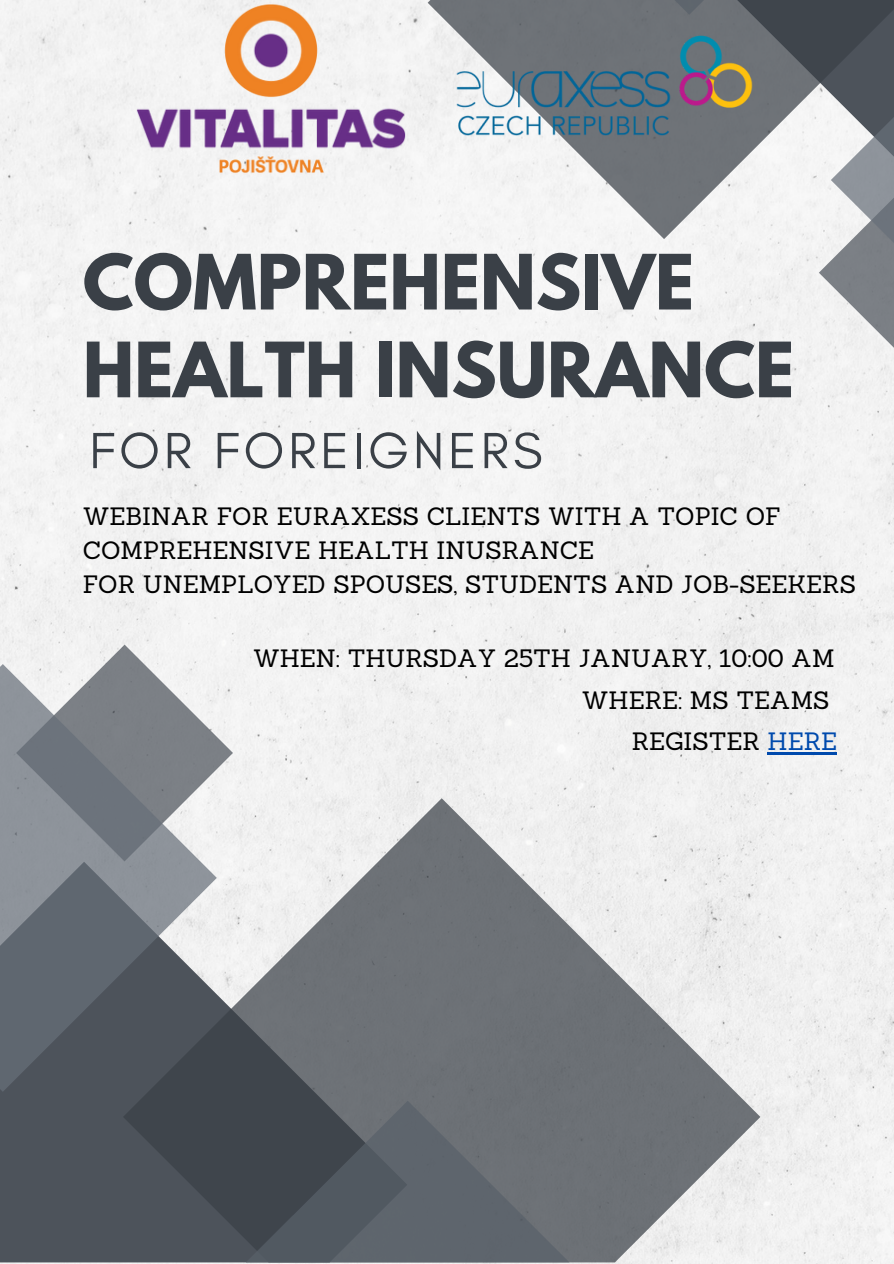
<style>
.page{position:relative;width:894px;height:1264px;background:#fff}
.page>*{position:absolute;margin:0;border:0;box-sizing:border-box;transform-origin:0 0}
.t1{font:700 67.5px/87.8px "League Spartan";color:#3a4047}
.t2{font:51.75px "Glacial Indifference";letter-spacing:.075em;color:#3a4047}
.t3{font:24.45px/33.8px "Sanchez";color:#000}
.s1{color:#004aad}
</style>
<div class="page">
<div style="left:0;top:0;width:893px;height:1263px;background:#f2f2f2"></div>
<div style="left:0;top:1091px;width:123px;height:171px;background:#4d535b"></div>
<svg style="left:16px;top:644px;width:217px;height:154px;fill:#f2f2f2"></svg>
<svg style="left:0;top:664px;width:217px;height:427px;background:#7b8188"></svg>
<svg style="left:123px;top:798px;width:637px;height:464px"></svg>
<svg style="left:246px;top:1100px;width:323px;height:162px;background:#595f66"></svg>
<div style="left:427px;top:0;width:142px;height:239px;background:#f4f4f4"></div>
<svg style="left:569px;top:0;width:324px;height:353px"></svg>
<img style="left:446px;top:1px;width:315px;height:177px">
<img style="left:129px;top:1px;width:284px;height:177px">
<hr style="left:767px;top:752px;width:69px;height:2px;background:#004aad">
<p class="t1" style="left:83px;top:247px;width:712px">COMPREHENSIVE<br>HEALTH INSURANCE</p>
<p class="t2" style="left:89px;top:419px;width:454px">FOR FOREIGNERS</p>
<p class="t3" style="left:83px;top:499px;width:699px">WEBINAR FOR EURAXESS CLIENTS WITH A TOPIC OF<br>COMPREHENSIVE HEALTH INUSRANCE</p>
<p class="t3" style="left:83px;top:566px;width:774px">FOR UNEMPLOYED SPOUSES, STUDENTS AND JOB-SEEKERS</p>
<p class="t3" style="left:253px;top:641px;width:582px">WHEN: THURSDAY 25TH JANUARY, 10:00 AM</p>
<p class="t3" style="left:581px;top:682px;width:249px">WHERE: MS TEAMS</p>
<p class="t3" style="left:631px;top:724px;width:207px">REGISTER <span class="s1">HERE</span></p>
</div>
